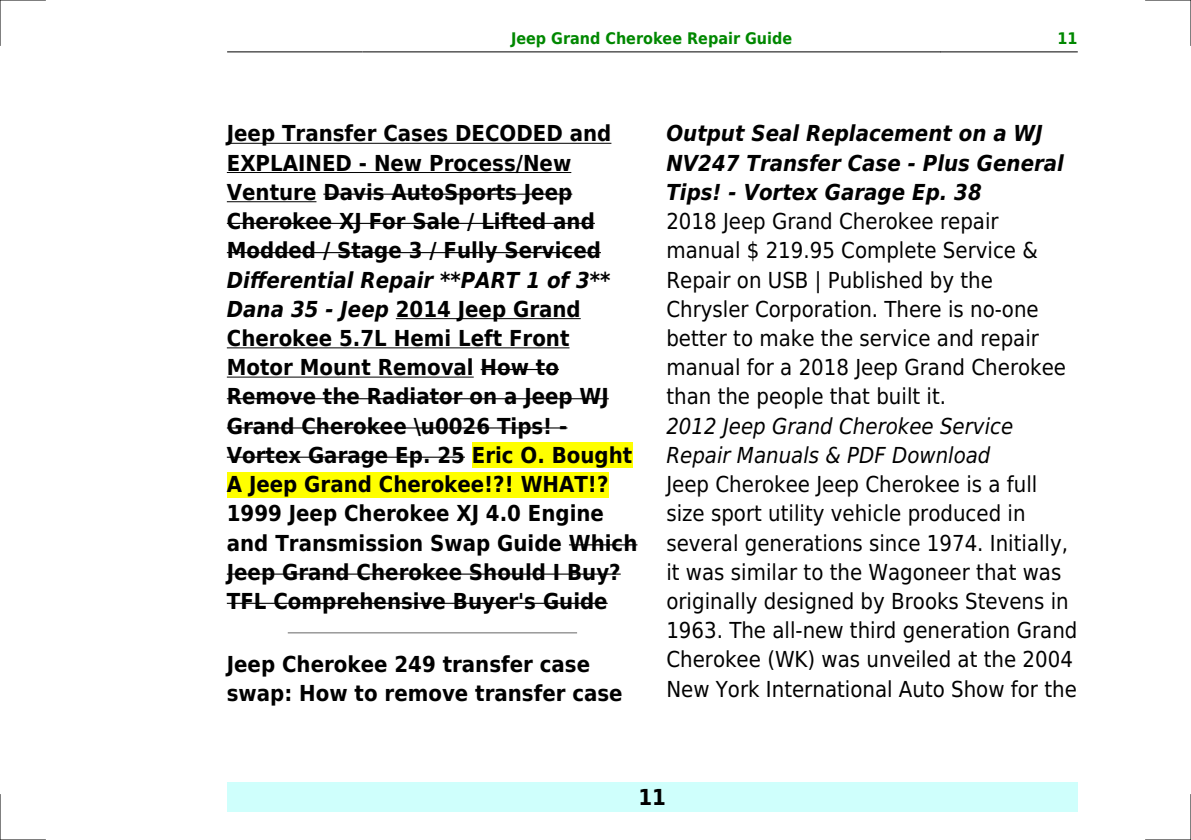
<style>
.page{position:relative;width:1191px;height:840px;background:#fff}
.page>*{position:absolute;margin:0;border:0;box-sizing:border-box;transform-origin:0 0}
.t1{font:700 22px/29.2px "DejaVu Sans Condensed";color:#000}
.t2{font:22px/29.2px "DejaVu Sans Condensed";color:#000}
.t3{font:italic 700 22px/29.2px "DejaVu Sans Condensed";color:#000}
.t4{font:italic 22px/29.2px "DejaVu Sans Condensed";color:#000}
.t5{font:700 16px "DejaVu Sans Condensed";color:#080}
.s1{font-style:italic}
</style>
<div class="page">
<hr style="left:227px;top:51px;width:136px;height:1px;background:#000">
<hr style="left:363px;top:51px;width:577px;height:1px;background:#000">
<hr style="left:940px;top:51px;width:137px;height:1px;background:#000">
<div style="left:227px;top:782px;width:850px;height:29px;background:#cffffc"></div>
<hr style="left:227px;top:143px;width:384px;height:1px;background:#000">
<hr style="left:227px;top:172px;width:344px;height:1px;background:#000">
<hr style="left:227px;top:201px;width:89px;height:1px;background:#000">
<hr style="left:323px;top:193px;width:249px;height:2px;background:#000">
<hr style="left:227px;top:223px;width:368px;height:1px;background:#000">
<hr style="left:227px;top:252px;width:374px;height:1px;background:#000">
<hr style="left:396px;top:318px;width:185px;height:1px;background:#000">
<hr style="left:227px;top:347px;width:342px;height:1px;background:#000">
<hr style="left:227px;top:376px;width:247px;height:1px;background:#000">
<hr style="left:480px;top:369px;width:79px;height:1px;background:#000">
<hr style="left:227px;top:398px;width:382px;height:1px;background:#000">
<hr style="left:227px;top:427px;width:340px;height:1px;background:#000">
<hr style="left:227px;top:456px;width:238px;height:1px;background:#000">
<div style="left:472px;top:442px;width:160px;height:26px;background:#ff0"></div>
<div style="left:227px;top:471px;width:381px;height:26px;background:#ff0"></div>
<hr style="left:569px;top:544px;width:68px;height:1px;background:#000">
<hr style="left:227px;top:573px;width:394px;height:1px;background:#000">
<hr style="left:227px;top:602px;width:381px;height:1px;background:#000">
<hr style="left:288px;top:631px;width:288px;height:2px;background:#999">
<hr style="left:0;top:0;width:45px;height:1px;background:#000">
<hr style="left:1145px;top:0;width:46px;height:1px;background:#000">
<hr style="left:0;top:839px;width:45px;height:1px;background:#000">
<hr style="left:1145px;top:839px;width:46px;height:1px;background:#000">
<hr style="left:0;top:0;width:1px;height:45px;background:#000">
<hr style="left:0;top:794px;width:1px;height:45px;background:#000">
<hr style="left:1190px;top:0;width:1px;height:45px;background:#000">
<hr style="left:1190px;top:794px;width:1px;height:45px;background:#000">
<p class="t5" style="left:511px;top:29px;width:282px">Jeep Grand Cherokee Repair Guide</p>
<p class="t5" style="left:1057px;top:29px;width:22px">11</p>
<p class="t1" style="left:227px;top:119px;width:386px">Jeep Transfer Cases DECODED and<br>EXPLAINED - New Process/New<br>Venture Davis AutoSports Jeep<br>Cherokee XJ For Sale / Lifted and<br>Modded / Stage 3 / Fully Serviced</p>
<p class="t1" style="left:227px;top:265px;width:412px"><span class="s1">Differential Repair **PART 1 of 3**<br>Dana 35 - Jeep</span> 2014 Jeep Grand<br>Cherokee 5.7L Hemi Left Front<br>Motor Mount Removal How to<br>Remove the Radiator on a Jeep WJ<br>Grand Cherokee \u0026 Tips! -<br>Vortex Garage Ep. 25 Eric O. Bought<br>A Jeep Grand Cherokee!?! WHAT!?<br>1999 Jeep Cherokee XJ 4.0 Engine and Transmission Swap Guide Which<br>Jeep Grand Cherokee Should I Buy?<br>TFL Comprehensive Buyer's Guide</p>
<p class="t1" style="left:227px;top:649px;width:397px">Jeep Cherokee 249 transfer case swap: How to remove transfer case</p>
<p class="t3" style="left:666px;top:119px;width:399px">Output Seal Replacement on a WJ<br>NV247 Transfer Case - Plus General<br>Tips! - Vortex Garage Ep. 38</p>
<p class="t2" style="left:666px;top:207px;width:401px">2018 Jeep Grand Cherokee repair manual $ 219.95 Complete Service &amp; Repair on USB | Published by the Chrysler Corporation. There is no-one better to make the service and repair manual for a 2018 Jeep Grand Cherokee than the people that built it.</p>
<p class="t4" style="left:666px;top:411px;width:348px">2012 Jeep Grand Cherokee Service<br>Repair Manuals &amp; PDF Download</p>
<p class="t2" style="left:666px;top:469px;width:412px">Jeep Cherokee Jeep Cherokee is a full size sport utility vehicle produced in several generations since 1974. Initially, it was similar to the Wagoneer that was originally designed by Brooks Stevens in 1963. The all-new third generation Grand Cherokee (WK) was unveiled at the 2004<br>New York International Auto Show for the</p>
<p class="t1" style="left:638px;top:782px;width:29px">11</p>
</div>
